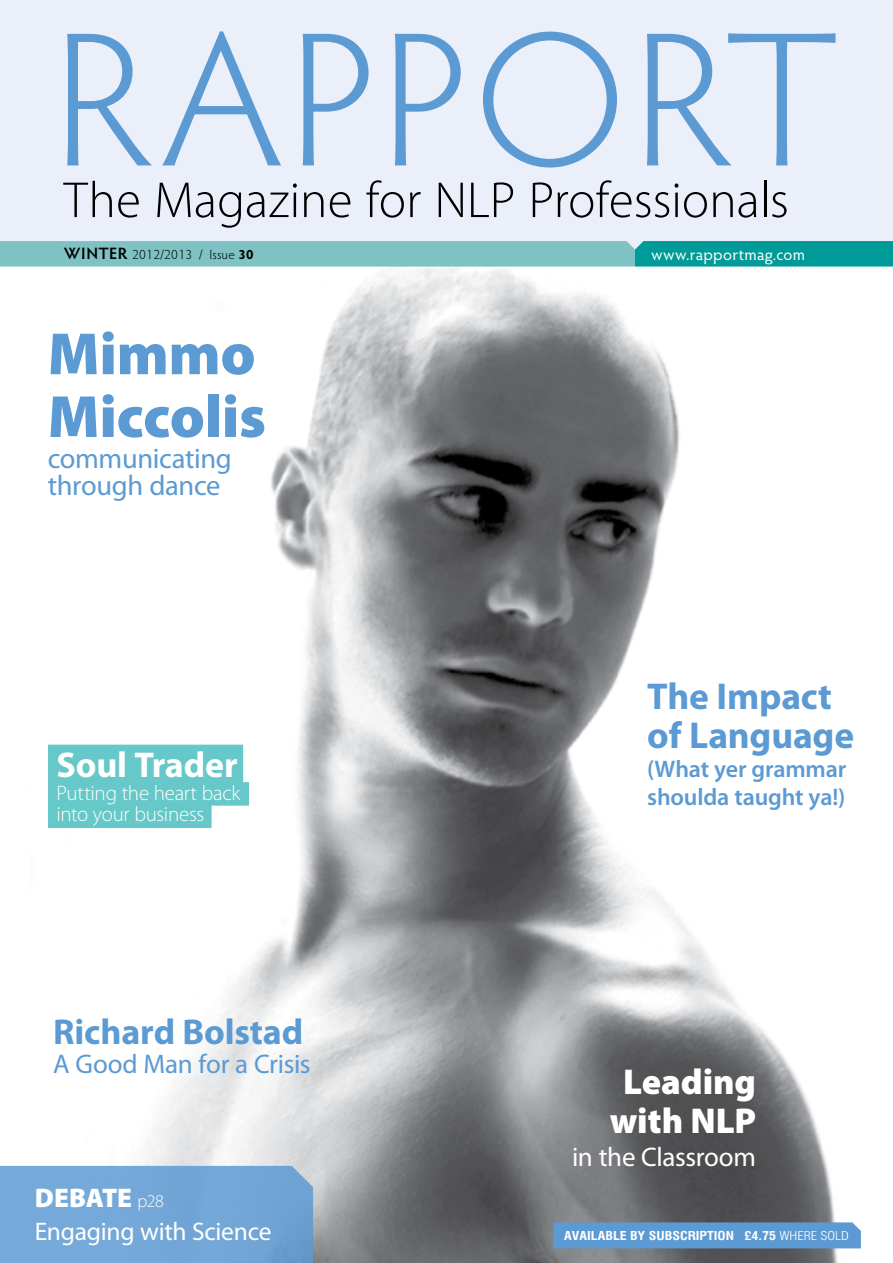
<style>
.page{position:relative;width:893px;height:1263px;background:#fff}
.page>*{position:absolute;margin:0;border:0;box-sizing:border-box;transform-origin:0 0}
.t1{font:300 192px "Hypatia Sans Pro";letter-spacing:.04em;color:#5c9ad3}
.t2{font:900 60px/62.7px "Myriad Pro";letter-spacing:-.005em;color:#5c9ad3}
.t3{font:300 51px "Myriad Pro";color:#000}
.t4{font:700 37.5px/39px "Myriad Pro";letter-spacing:-.005em;color:#5c9ad3}
.t5{font:700 36px "Myriad Pro";letter-spacing:-.005em;color:#5c9ad3}
.t6{font:900 36px/39px "Myriad Pro";color:#fff;text-align:center}
.t7{font:700 36px "Myriad Pro";letter-spacing:-.005em;color:#fff}
.t8{font:28.5px/27px "Myriad Pro";letter-spacing:-.015em;color:#5c9ad3}
.t9{font:27px "Myriad Pro";letter-spacing:-.01em;color:#5c9ad3}
.t10{font:27px "Myriad Pro";letter-spacing:-.015em;color:#fff}
.t11{font:900 27px "Myriad Pro";letter-spacing:-.01em;color:#fff}
.t12{font:25.5px "Myriad Pro";letter-spacing:-.01em;color:#fff}
.t13{font:600 24px/28.5px "Myriad Pro";letter-spacing:-.005em;color:#5c9ad3}
.t14{font:300 21px/21px "Myriad Pro";letter-spacing:-.015em;color:#fff}
.t15{font:16.5px "Hypatia Sans Pro";letter-spacing:.02em;color:#fff}
.t16{font:300 13.5px "Hypatia Sans Pro";letter-spacing:.02em;color:#000}
.t17{font:700 condensed 12px "Swiss 721 BT";color:#fff;scale:1.16 1}
.s1{font-weight:600;font-size:16.5px}
.s2{font-weight:700}
.s3{font-weight:300;font-size:18px}
.s4{font-weight:300}
</style>
<div class="page">
<img style="left:30px;top:267px;width:831px;height:996px">
<div style="left:0;top:0;width:893px;height:258px;background:#ebeff9"></div>
<div style="left:48px;top:745px;width:201px;height:83px;background:#66c8c8"></div>
<div style="left:0;top:1166px;width:313px;height:97px;background:#73a8d8"></div>
<svg style="left:0;top:241px;width:893px;height:26px;background:#5db8b8"></svg>
<div style="left:554px;top:1222px;width:307px;height:26px;background:#5c9ad3"></div>
<p class="t1" style="left:53px;top:-25px;width:788px">RAPPORT</p>
<p class="t3" style="left:64px;top:172px;width:727px">The Magazine for NLP Professionals</p>
<p class="t15" style="left:651px;top:243px;width:155px">www.rapportmag.com</p>
<p class="t16" style="left:64px;top:245px;width:191px"><span class="s1">WINTER</span> 2012/2013 / Issue <span class="s2">30</span></p>
<p class="t2" style="left:48px;top:320px;width:220px">Mimmo<br>Miccolis</p>
<p class="t8" style="left:48px;top:446px;width:186px">communicating through dance</p>
<p class="t7" style="left:57px;top:745px;width:183px">Soul Trader</p>
<p class="t14" style="left:57px;top:782px;width:185px">Putting the heart back into your business</p>
<p class="t5" style="left:53px;top:1012px;width:251px">Richard Bolstad</p>
<p class="t9" style="left:53px;top:1049px;width:259px">A Good Man for a Crisis</p>
<p class="t11" style="left:35px;top:1180px;width:130px">DEBATE <span class="s3">p28</span></p>
<p class="t12" style="left:35px;top:1218px;width:238px">Engaging with Science</p>
<p class="t4" style="left:647px;top:677px;width:208px">The Impact of Language</p>
<p class="t13" style="left:647px;top:755px;width:201px">(What yer grammar shoulda taught ya!)</p>
<p class="t6" style="left:610px;top:1061px;width:148px">Leading with NLP</p>
<p class="t10" style="left:572px;top:1142px;width:186px">in the Classroom</p>
<p class="t17" style="left:564px;top:1229px;width:247px">AVAILABLE BY SUBSCRIPTION £4.75 <span class="s4">WHERE SOLD</span></p>
</div>
